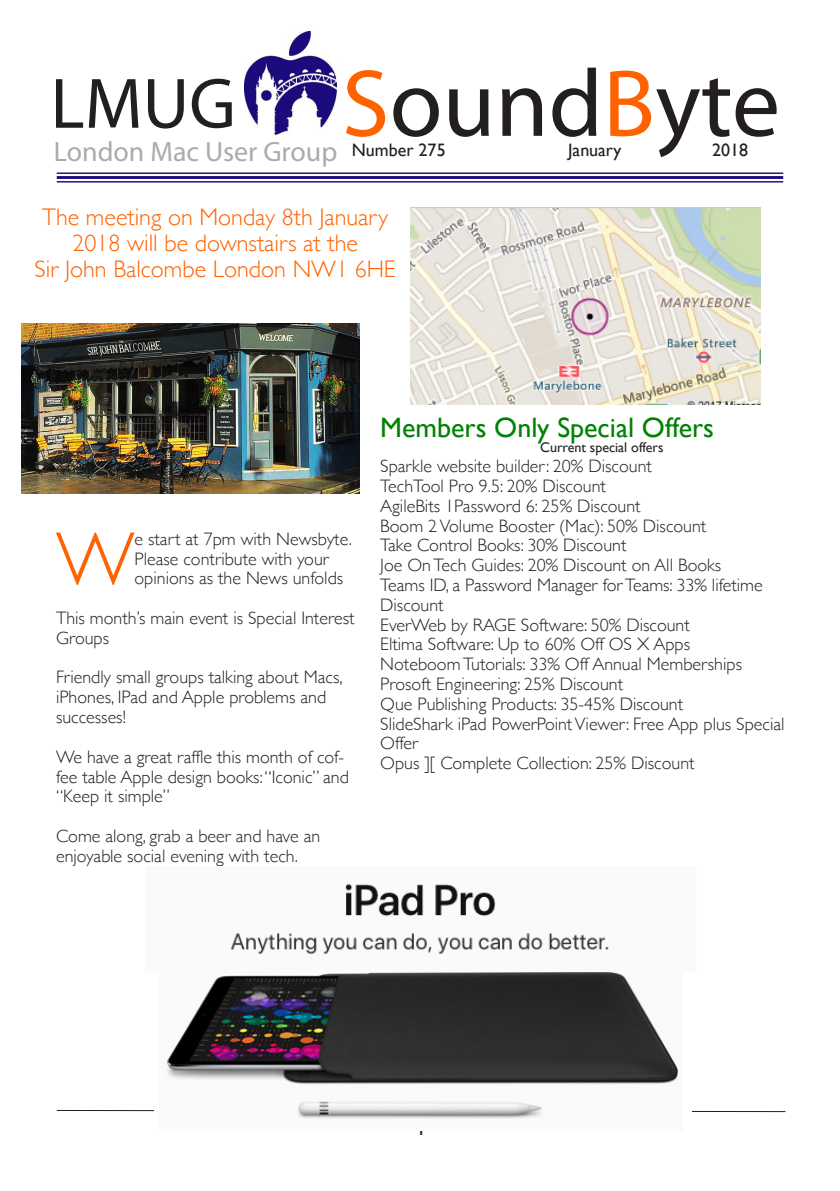
<style>
.page{position:relative;width:840px;height:1191px;background:#fff}
.page>*{position:absolute;margin:0;border:0;box-sizing:border-box;transform-origin:0 0}
.picture_caption{font:96px "Myriad";color:#231f20}
.picture_caption-2{font:300 76px "Gill Sans";color:#ff6200}
.picture_caption-3{font:72px "Myriad";color:#231f20}
.TextBody_9_First{font:28px "Gill Sans";color:#008104}
.picture_caption-4{font:28px "Myriad";color:#adaaab}
.TextBody_9_First-2{font:300 24px/26.4px "Gill Sans";color:#ff6200;text-align:center}
.t1{font:20px "Helvetica";color:#231f20}
.picture_caption-5{font:300 18px/19.8px "Gill Sans";color:#231f20}
.picture_caption-6{font:18px "Gill Sans";color:#231f20}
.picture_caption-7{font:14px "Gill Sans";color:#231f20}
.s1{color:#ff6200}
</style>
<div class="page">
<svg style="left:56px;top:1110px;width:729px;height:2px"></svg>
<hr style="left:57px;top:172px;width:725px;height:2px;background:#1b0a7c">
<hr style="left:57px;top:176px;width:725px;height:3px;background:#1b0a7c">
<hr style="left:57px;top:181px;width:725px;height:1px;background:#1b0a7c">
<img style="left:244px;top:31px;width:92px;height:104px">
<img style="left:21px;top:323px;width:339px;height:170px">
<img style="left:410px;top:207px;width:350px;height:197px">
<img style="left:154px;top:972px;width:537px;height:147px">
<img style="left:230px;top:884px;width:379px;height:70px">
<p class="picture_caption-3" style="left:51px;top:68px;width:186px">LMUG</p>
<p class="picture_caption" style="left:342px;top:56px;width:439px"><span class="s1">S</span>ound<span class="s1">B</span>yte</p>
<p class="picture_caption-4" style="left:54px;top:138px;width:285px">London Mac User Group</p>
<p class="picture_caption-6" style="left:351px;top:139px;width:95px">Number 275</p>
<p class="picture_caption-6" style="left:567px;top:139px;width:55px">January</p>
<p class="picture_caption-6" style="left:711px;top:139px;width:37px">2018</p>
<p class="TextBody_9_First-2" style="left:42px;top:202px;width:347px">The meeting on Monday 8th January<br>2018 will be downstairs at the</p>
<p class="TextBody_9_First-2" style="left:35px;top:255px;width:362px">Sir John Balcombe London NW1 6HE</p>
<p class="picture_caption-2" style="left:56px;top:499px;width:80px">W</p>
<p class="picture_caption-5" style="left:134px;top:528px;width:219px">e start at 7pm with Newsbyte.<br>Please contribute with your opinions as the News unfolds</p>
<p class="picture_caption-5" style="left:56px;top:607px;width:300px">This month’s main event is Special Interest<br>Groups</p>
<p class="picture_caption-5" style="left:56px;top:667px;width:288px">Friendly small groups talking about Macs, iPhones, IPad and Apple problems and successes!</p>
<p class="picture_caption-5" style="left:56px;top:746px;width:294px">We have a great raffle this month of cof&shy;fee table Apple design books: “Iconic” and “Keep it simple”</p>
<p class="picture_caption-5" style="left:56px;top:825px;width:265px">Come along, grab a beer and have an enjoyable social evening with tech.</p>
<p class="TextBody_9_First" style="left:380px;top:411px;width:335px">Members Only Special Offers</p>
<p class="picture_caption-7" style="left:539px;top:439px;width:125px">Current special offers</p>
<p class="picture_caption-5" style="left:380px;top:455px;width:273px">Sparkle website builder: 20% Discount</p>
<p class="picture_caption-5" style="left:380px;top:475px;width:227px">TechTool Pro 9.5: 20% Discount</p>
<p class="picture_caption-5" style="left:380px;top:495px;width:262px">AgileBits 1Password 6: 25% Discount</p>
<p class="picture_caption-5" style="left:380px;top:515px;width:327px">Boom 2 Volume Booster (Mac): 50% Discount</p>
<p class="picture_caption-5" style="left:380px;top:535px;width:247px">Take Control Books: 30% Discount</p>
<p class="picture_caption-5" style="left:380px;top:554px;width:342px">Joe On Tech Guides: 20% Discount on All Books</p>
<p class="picture_caption-5" style="left:380px;top:574px;width:384px">Teams ID, a Password Manager for Teams: 33% lifetime<br>Discount</p>
<p class="picture_caption-5" style="left:380px;top:614px;width:311px">EverWeb by RAGE Software: 50% Discount</p>
<p class="picture_caption-5" style="left:380px;top:634px;width:311px">Eltima Software: Up to 60% Off OS X Apps</p>
<p class="picture_caption-5" style="left:380px;top:653px;width:363px">Noteboom Tutorials: 33% Off Annual Memberships</p>
<p class="picture_caption-5" style="left:380px;top:673px;width:244px">Prosoft Engineering: 25% Discount</p>
<p class="picture_caption-5" style="left:380px;top:693px;width:304px">Que Publishing Products: 35-45% Discount</p>
<p class="picture_caption-5" style="left:380px;top:713px;width:405px">SlideShark iPad PowerPoint Viewer: Free App plus Special<br>Offer</p>
<p class="picture_caption-5" style="left:380px;top:752px;width:316px">Opus ][ Complete Collection: 25% Discount</p>
<p class="t1" style="left:415px;top:1112px;width:13px">1</p>
</div>
